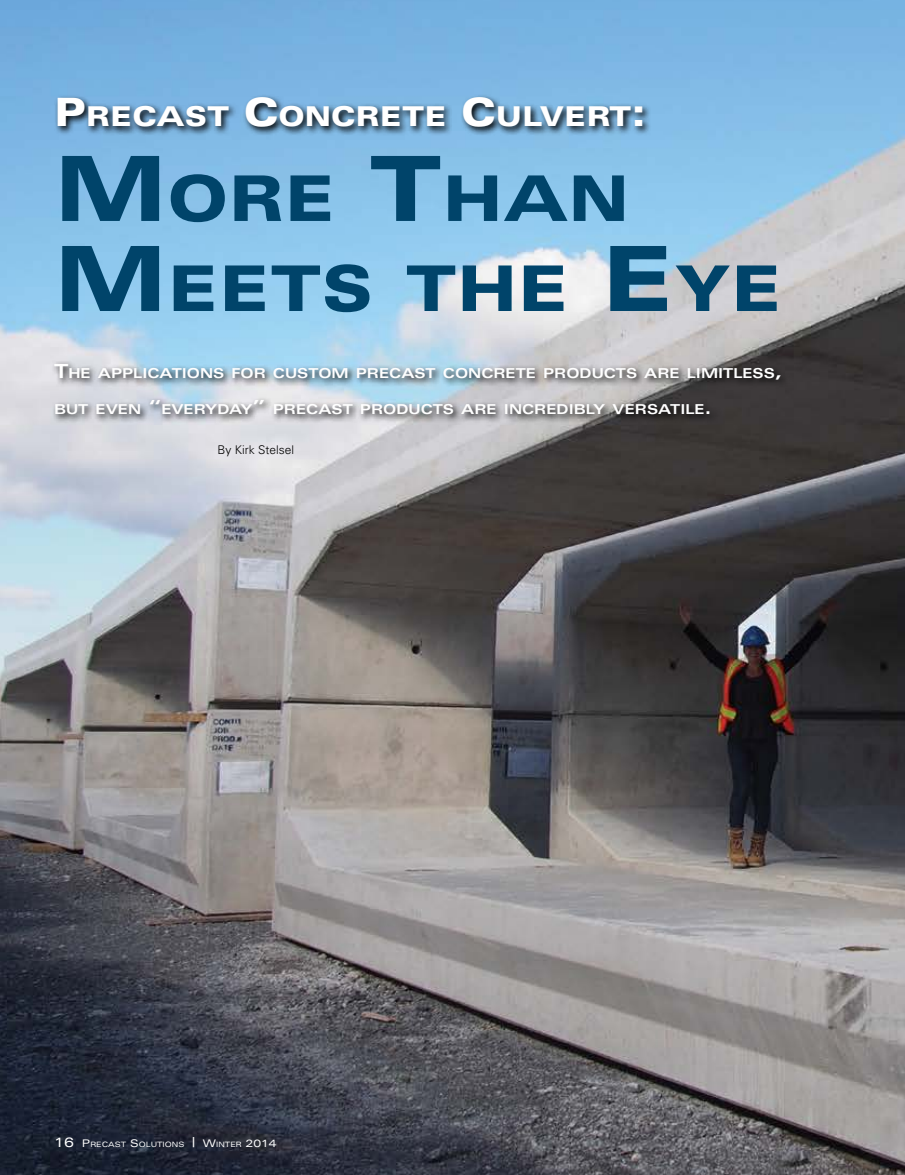
<style>
.page{position:relative;width:905px;height:1175px;background:#fff}
.page>*{position:absolute;margin:0;border:0;box-sizing:border-box;transform-origin:0 0}
.t1{font:900 expanded 63px/90px "Univers";color:#00446a}
.t2{font:900 expanded 27.3px "Univers";color:#fff}
.t3{font:700 expanded 13.65px "Univers";color:#fff}
.t4{font:300 12px "Univers LT Std";color:#000}
.t5{font:expanded 7.35px "Univers";color:#fff}
.s1{font-size:39px}
.s2{font-size:90px}
.s3{font-size:19.5px}
.s4{font-size:13.5px}
.s5{font-size:10.5px}
</style>
<div class="page">
<img style="left:0;top:0;width:904px;height:1174px">
<svg style="left:51px;top:360px;width:739px;height:64px"></svg>
<svg style="left:55px;top:94px;width:596px;height:42px"></svg>
<h2 class="t2" style="left:54px;top:100px;width:593px"><span class="s1">P</span>RECAST <span class="s1">C</span>ONCRETE <span class="s1">C</span>ULVERT<span class="s1">:</span></h2>
<h1 class="t1" style="left:54px;top:153px;width:729px"><span class="s2">M</span> ORE <span class="s2">T</span>HAN<br><span class="s2">M</span> EETS THE <span class="s2">E</span>YE</h1>
<p class="t3" style="left:54px;top:365px;width:729px"><span class="s3">T</span>HE APPLICATIONS FOR CUSTOM PRECAST CONCRETE PRODUCTS ARE LIMITLESS<span class="s3">,</span></p>
<p class="t3" style="left:54px;top:401px;width:659px">BUT EVEN <span class="s3">“</span>EVERYDAY<span class="s3">”</span> PRECAST PRODUCTS ARE INCREDIBLY VERSATILE<span class="s3">.</span></p>
<p class="t4" style="left:218px;top:443px;width:78px">By Kirk Stelsel</p>
<p class="t5" style="left:54px;top:1139px;width:224px"><span class="s4">16</span> <span class="s5">P</span>RECAST <span class="s5">S</span>OLUTIONS <span class="s4">|</span> <span class="s5">W</span>INTER <span class="s5">2014</span></p>
</div>
